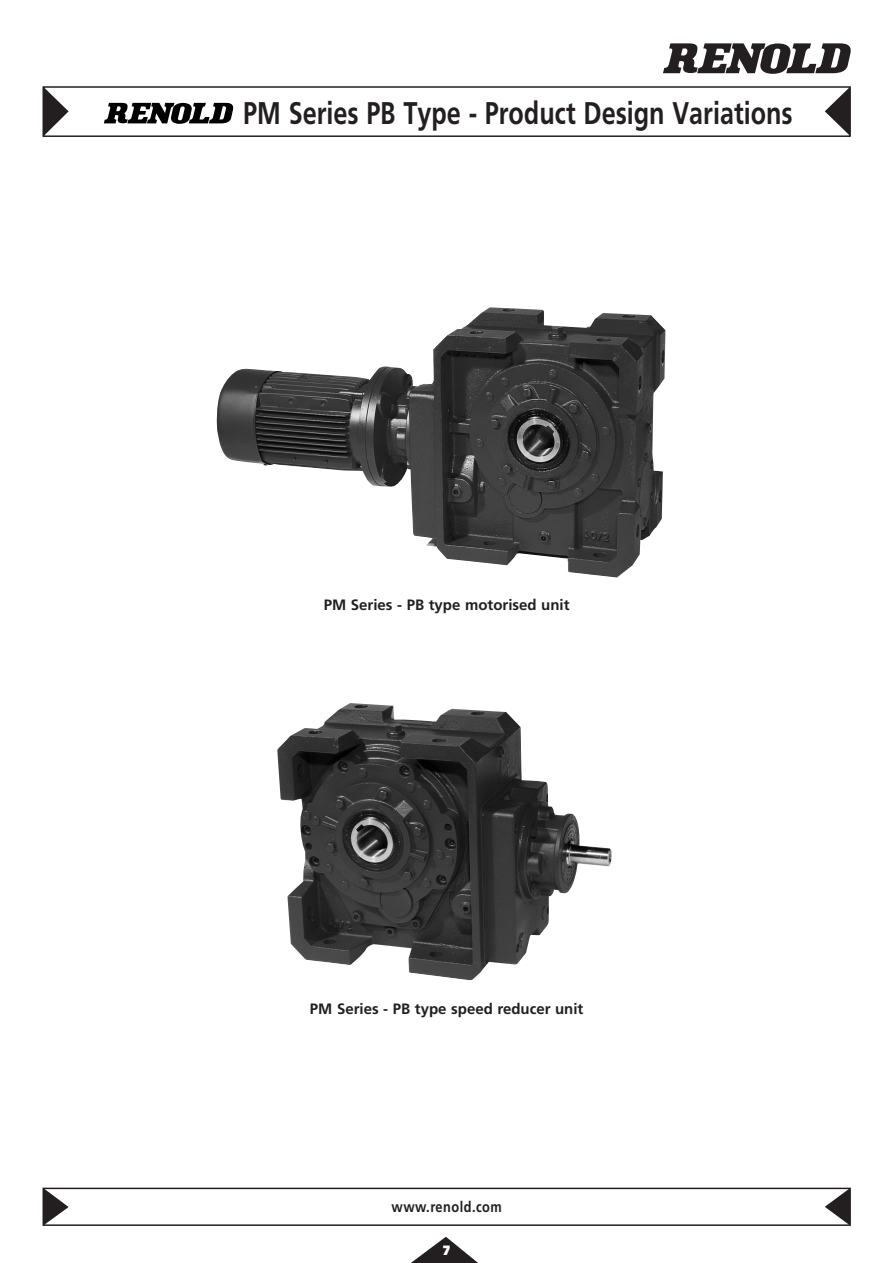
<style>
.page{position:relative;width:893px;height:1263px;background:#fff}
.page>*{position:absolute;margin:0;border:0;box-sizing:border-box;transform-origin:0 0}
.t1{font:700 31.5px "Frutiger";color:#231f20;scale:.8 1}
.t2{font:700 15px "Frutiger CE";color:#231f20}
.t3{font:700 15px "Frutiger CE";letter-spacing:.04em;color:#231f20;scale:.85 1}
.t4{font:900 13.5px "Frutiger";color:#fff;scale:.85 1}
</style>
<div class="page">
<svg style="left:411px;top:1237px;width:67px;height:26px"></svg>
<svg style="left:663px;top:43px;width:188px;height:31px"></svg>
<div style="left:43px;top:86px;width:808px;height:51px;border:2px solid #231f20"></div>
<svg style="left:104px;top:103px;width:130px;height:21px"></svg>
<svg style="left:43px;top:86px;width:26px;height:51px"></svg>
<svg style="left:825px;top:86px;width:26px;height:50px"></svg>
<div style="left:43px;top:1187px;width:808px;height:39px;border:2px solid #231f20"></div>
<svg style="left:43px;top:1187px;width:26px;height:39px"></svg>
<svg style="left:825px;top:1187px;width:26px;height:39px"></svg>
<img style="left:216px;top:307px;width:449px;height:270px">
<img style="left:277px;top:703px;width:335px;height:277px">
<h1 class="t1" style="left:243px;top:95px;width:688px">PM Series PB Type - Product Design Variations</h1>
<p class="t2" style="left:324px;top:599px;width:247px">PM Series - PB type motorised unit</p>
<p class="t2" style="left:310px;top:1003px;width:275px">PM Series - PB type speed reducer unit</p>
<p class="t3" style="left:391px;top:1201px;width:131px">www.renold.com</p>
<p class="t4" style="left:443px;top:1245px;width:9px">7</p>
</div>
